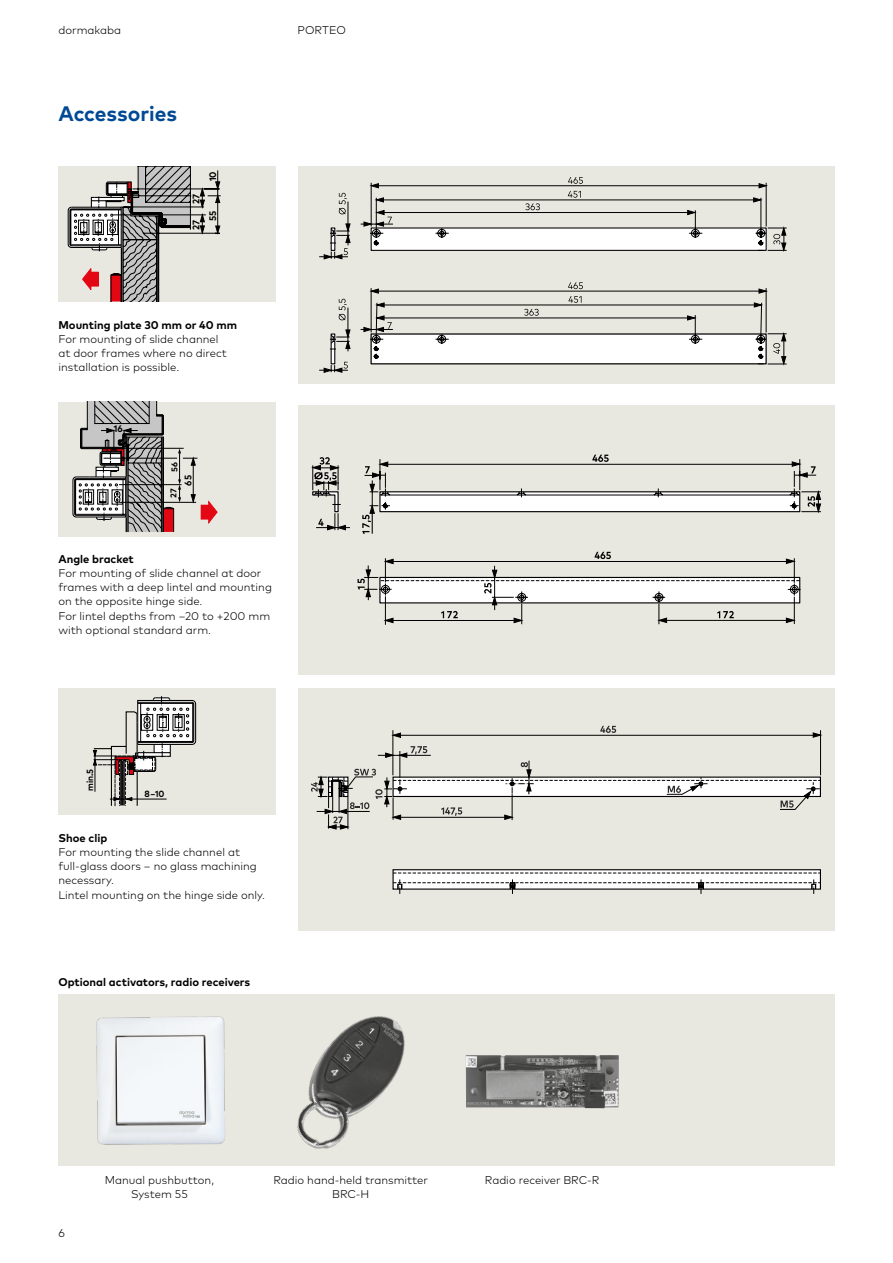
<style>
.page{position:relative;width:893px;height:1263px;background:#fff}
.page>*{position:absolute;margin:0;border:0;box-sizing:border-box;transform-origin:0 0}
.Title_14pt_18pt{font:700 21px "Mark Pro";letter-spacing:-.005em;color:#004994}
.Margin_7_5pt_9_5pt{font:300 11.25px/14.2px "Mark Pro";color:#000}
.Margin_7_5pt_9_5pt-2{font:700 11.25px "Mark Pro";color:#000}
.t1{font:700 9.6px "Mark Pro";color:#000;scale:.94 1}
.t2{font:700 9px "Mark Pro";color:#000;scale:.94 1}
.t3{font:700 8.4px "Mark Pro";color:#000}
.s1{font-weight:700}
</style>
<div class="page">
<div style="left:58px;top:994px;width:776px;height:171px;background:#e9e8e0"></div>
<img style="left:466px;top:1055px;width:153px;height:53px">
<div style="left:58px;top:688px;width:218px;height:126px;background:#e9e8e0"></div>
<svg style="left:93px;top:696px;width:104px;height:111px"></svg>
<div style="left:58px;top:402px;width:218px;height:135px;background:#e9e8e0"></div>
<div style="left:201px;top:505px;width:9px;height:14px;background:#e30613"></div>
<svg style="left:208px;top:501px;width:9px;height:23px"></svg>
<svg style="left:72px;top:402px;width:125px;height:130px"></svg>
<hr style="left:119px;top:502px;width:77px;height:1px;background:#000">
<hr style="left:119px;top:484px;width:62px;height:1px;background:#000">
<div style="left:58px;top:166px;width:218px;height:135px;background:#e9e8e0"></div>
<svg style="left:67px;top:166px;width:154px;height:135px"></svg>
<div style="left:298px;top:166px;width:536px;height:217px;background:#e9e8e0"></div>
<svg style="left:319px;top:177px;width:468px;height:82px"></svg>
<svg style="left:319px;top:282px;width:468px;height:90px"></svg>
<div style="left:298px;top:405px;width:536px;height:270px;background:#e9e8e0"></div>
<svg style="left:320px;top:459px;width:501px;height:166px"></svg>
<hr style="left:387px;top:464px;width:408px;height:1px;background:#000">
<svg style="left:316px;top:519px;width:34px;height:11px"></svg>
<svg style="left:312px;top:457px;width:27px;height:56px"></svg>
<svg style="left:357px;top:565px;width:14px;height:35px"></svg>
<svg style="left:362px;top:462px;width:26px;height:72px"></svg>
<svg style="left:380px;top:552px;width:420px;height:72px"></svg>
<svg style="left:792px;top:462px;width:29px;height:50px"></svg>
<svg style="left:592px;top:455px;width:17px;height:7px"></svg>
<div style="left:298px;top:688px;width:536px;height:243px;background:#e9e8e0"></div>
<div style="left:392px;top:869px;width:429px;height:21px;background:linear-gradient(to right,#fff,#fff);border:1px solid #000"></div>
<svg style="left:393px;top:873px;width:427px;height:21px"></svg>
<hr style="left:393px;top:730px;width:1px;height:45px;background:#000">
<hr style="left:820px;top:730px;width:1px;height:45px;background:#000">
<hr style="left:400px;top:735px;width:415px;height:1px;background:#000">
<svg style="left:813px;top:733px;width:7px;height:4px"></svg>
<svg style="left:393px;top:733px;width:8px;height:4px"></svg>
<svg style="left:600px;top:726px;width:16px;height:7px"></svg>
<svg style="left:311px;top:746px;width:509px;height:84px"></svg>
<img style="left:262px;top:1016px;width:176px;height:150px">
<img style="left:96px;top:1016px;width:129px;height:129px">
<p class="Margin_7_5pt_9_5pt" style="left:58px;top:22px;width:64px">dormakaba</p>
<p class="Margin_7_5pt_9_5pt" style="left:298px;top:22px;width:50px">PORTEO</p>
<p class="Title_14pt_18pt" style="left:58px;top:98px;width:120px">Accessories</p>
<p class="t1" style="left:191px;top:204px;width:12px;rotate:-90deg">27</p>
<p class="t1" style="left:191px;top:230px;width:12px;rotate:-90deg">27</p>
<p class="t1" style="left:207px;top:181px;width:12px;rotate:-90deg">10</p>
<p class="t1" style="left:207px;top:221px;width:13px;rotate:-90deg">55</p>
<p class="Margin_7_5pt_9_5pt" style="left:58px;top:316px;width:180px"><span class="s1">Mounting plate 30 mm or 40 mm<br></span>For mounting of slide channel<br>at door frames where no direct installation is possible.</p>
<p class="t1" style="left:114px;top:423px;width:11px">16</p>
<p class="t3" style="left:170px;top:472px;width:11px;rotate:-90deg">56</p>
<p class="t3" style="left:169px;top:498px;width:11px;rotate:-90deg">27</p>
<p class="t1" style="left:182px;top:486px;width:13px;rotate:-90deg">65</p>
<p class="Margin_7_5pt_9_5pt" style="left:58px;top:550px;width:215px"><span class="s1">Angle bracket<br></span>For mounting of slide channel at door frames with a deep lintel and mounting on the opposite hinge side.<br>For lintel depths from –20 to +200 mm with optional standard arm.</p>
<p class="t2" style="left:85px;top:791px;width:25px;rotate:-90deg">min.5</p>
<p class="t2" style="left:144px;top:788px;width:23px">8–10</p>
<p class="Margin_7_5pt_9_5pt" style="left:58px;top:829px;width:208px"><span class="s1">Shoe clip<br></span>For mounting the slide channel at full-glass doors – no glass machining necessary.<br>Lintel mounting on the hinge side only.</p>
<p class="Margin_7_5pt_9_5pt-2" style="left:58px;top:973px;width:193px">Optional activators, radio receivers</p>
<p class="Margin_7_5pt_9_5pt" style="left:58px;top:1225px;width:8px">6</p>
<p class="Margin_7_5pt_9_5pt" style="left:105px;top:1171px;width:111px;text-align:center">Manual pushbutton,<br>System 55</p>
<p class="Margin_7_5pt_9_5pt" style="left:274px;top:1171px;width:156px;text-align:center">Radio hand-held transmitter<br>BRC-H</p>
<p class="Margin_7_5pt_9_5pt" style="left:485px;top:1171px;width:116px">Radio receiver BRC-R</p>
</div>
